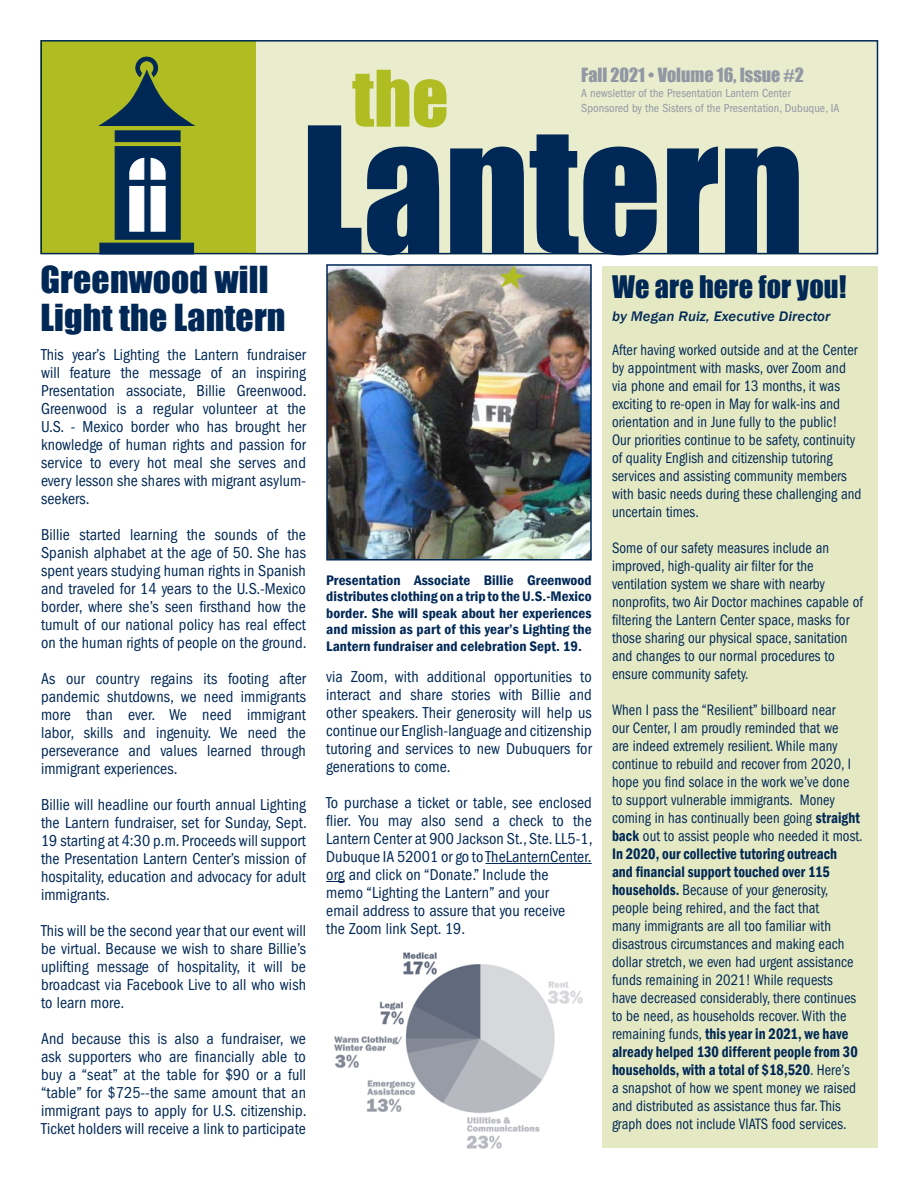
<style>
.page{position:relative;width:918px;height:1188px;background:#fff}
.page>*{position:absolute;margin:0;border:0;box-sizing:border-box;transform-origin:0 0}
.t1{font:162px "Impact";color:#002856}
.t2{font:72px "Impact";color:#afbc22}
.t3{font:34.2px/37.5px "Impact";letter-spacing:.005em;color:#002856;scale:1.04 1}
.t4{font:28.5px "Impact";letter-spacing:.005em;color:#002856}
.t5{font:18px "Impact";color:#9198a3}
.t6{font:condensed 16.35px/18px "ITC Franklin Gothic Std";letter-spacing:.005em;color:#002856;text-align:justify}
.t7{font:condensed 15.6px/18px "ITC Franklin Gothic Std";letter-spacing:.005em;color:#002856;scale:.93 1}
.t8{font:600 condensed 15.6px/18px "Franklin Gothic";letter-spacing:.005em;color:#002856;scale:.93 1}
.t9{font:600 condensed 14.25px/16.5px "Franklin Gothic";letter-spacing:.005em;color:#002856;text-align:justify;scale:1.05 1}
.t10{font:italic 500 14.25px "Franklin Gothic";letter-spacing:.005em;color:#002856;scale:1.05 1}
.t11{font:condensed 12px/15px "ITC Franklin Gothic Std";letter-spacing:.005em;color:#9198a3}
.s1{font-family:"Franklin Gothic";font-weight:600}
.s2{font-family:"ITC Franklin Gothic Std";font-weight:400}
</style>
<div class="page">
<div style="left:602px;top:266px;width:276px;height:882px;background:#e5e9c3"></div>
<img style="left:329px;top:267px;width:260px;height:291px">
<div style="left:326px;top:264px;width:266px;height:297px;border:2px solid #002856"></div>
<div style="left:253px;top:42px;width:625px;height:213px;background:#e9eccd"></div>
<div style="left:40px;top:40px;width:216px;height:214px;background:#afbc22"></div>
<div style="left:40px;top:40px;width:838px;height:214px;border:2px solid #002856"></div>
<div style="left:115px;top:146px;width:66px;height:94px;background:#002856;border:1px solid #002856"></div>
<div style="left:99px;top:243px;width:95px;height:11px;background:#002856"></div>
<svg style="left:99px;top:56px;width:95px;height:70px"></svg>
<div style="left:115px;top:130px;width:65px;height:12px;background:#002856;border:1px solid #002856"></div>
<svg style="left:129px;top:157px;width:37px;height:75px"></svg>
<hr style="left:485px;top:863px;width:107px;height:1px;background:#002856">
<svg style="left:326px;top:881px;width:19px;height:1px"></svg>
<svg style="left:500px;top:265px;width:26px;height:25px"></svg>
<img style="left:334px;top:952px;width:249px;height:197px">
<h3 class="t3" style="left:40px;top:260px;width:237px">Greenwood will<br>Light the Lantern</h3>
<h2 class="t2" style="left:352px;top:43px;width:98px">the</h2>
<p class="t5" style="left:581px;top:61px;width:224px">Fall 2021 • Volume 16, Issue #2</p>
<p class="t11" style="left:581px;top:86px;width:260px">A newsletter of the Presentation Lantern Center<br>Sponsored by the Sisters of the Presentation, Dubuque, IA</p>
<h1 class="t1" style="left:301px;top:64px;width:504px">Lantern</h1>
<h3 class="t4" style="left:612px;top:265px;width:236px">We are here for you!</h3>
<p class="t10" style="left:612px;top:307px;width:209px">by Megan Ruiz, Executive Director</p>
<p class="t6" style="left:41px;top:346px;width:267px">This year’s Lighting the Lantern fundraiser will feature the message of an inspiring Presentation associate, Billie Greenwood.<br>Greenwood is a regular volunteer at the U.S. - Mexico border who has brought her knowledge of human rights and passion for service to every hot meal she serves and every lesson she shares with migrant asylum&shy;seekers.</p>
<p class="t6" style="left:41px;top:526px;width:267px">Billie started learning the sounds of the Spanish alphabet at the age of 50. She has spent years studying human rights in Spanish and traveled for 14 years to the U.S.-Mexico border, where she’s seen firsthand how the tumult of our national policy has real effect on the human rights of people on the ground.</p>
<p class="t6" style="left:41px;top:670px;width:266px">As our country regains its footing after pandemic shutdowns, we need immigrants more than ever. We need immigrant labor, skills and ingenuity. We need the perseverance and values learned through immigrant experiences.</p>
<p class="t6" style="left:41px;top:796px;width:267px">Billie will headline our fourth annual Lighting the Lantern fundraiser, set for Sunday, Sept.<br>19 starting at 4:30 p.m. Proceeds will support the Presentation Lantern Center’s mission of hospitality, education and advocacy for adult immigrants.</p>
<p class="t6" style="left:41px;top:922px;width:266px">This will be the second year that our event will be virtual. Because we wish to share Billie’s uplifting message of hospitality, it will be broadcast via Facebook Live to all who wish to learn more.</p>
<p class="t6" style="left:41px;top:1030px;width:267px">And because this is also a fundraiser, we ask supporters who are financially able to buy a “seat” at the table for $90 or a full “table” for $725--the same amount that an immigrant pays to apply for U.S. citizenship.<br>Ticket holders will receive a link to participate</p>
<p class="t9" style="left:326px;top:572px;width:254px">Presentation Associate Billie Greenwood distributes clothing on a trip to the U.S.-Mexico border. She will speak about her experiences and mission as part of this year’s Lighting the Lantern fundraiser and celebration Sept. 19.</p>
<p class="t6" style="left:326px;top:668px;width:267px">via Zoom, with additional opportunities to interact and share stories with Billie and other speakers. Their generosity will help us continue our English-language and citizenship tutoring and services to new Dubuquers for generations to come.</p>
<p class="t6" style="left:326px;top:794px;width:268px;text-align:left">To purchase a ticket or table, see enclosed flier. You may also send a check to the Lantern Center at 900 Jackson St., Ste. LL5-1, Dubuque IA 52001 or go to TheLanternCenter. org and click on “Donate.” Include the<br>memo “Lighting the Lantern” and your<br>email address to assure that you receive<br>the Zoom link Sept. 19.</p>
<p class="t7" style="left:612px;top:341px;width:270px">After having worked outside and at the Center by appointment with masks, over Zoom and via phone and email for 13 months, it was exciting to re-open in May for walk-ins and orientation and in June fully to the public!<br>Our priorities continue to be safety, continuity of quality English and citizenship tutoring services and assisting community members with basic needs during these challenging and uncertain times.</p>
<p class="t7" style="left:612px;top:539px;width:271px">Some of our safety measures include an improved, high-quality air filter for the ventilation system we share with nearby nonprofits, two Air Doctor machines capable of filtering the Lantern Center space, masks for those sharing our physical space, sanitation and changes to our normal procedures to ensure community safety.</p>
<p class="t7" style="left:612px;top:701px;width:271px">When I pass the “Resilient” billboard near<br>our Center, I am proudly reminded that we<br>are indeed extremely resilient. While many continue to rebuild and recover from 2020, I hope you find solace in the work we’ve done to support vulnerable immigrants. Money coming in has continually been going <span class="s1">straight back</span> out to assist people who needed it most.</p>
<p class="t8" style="left:612px;top:845px;width:244px">In 2020, our collective tutoring outreach and financial support touched over 115</p>
<p class="t7" style="left:612px;top:881px;width:264px"><span class="s1">households.</span> Because of your generosity, people being rehired, and the fact that<br>many immigrants are all too familiar with disastrous circumstances and making each dollar stretch, we even had urgent assistance funds remaining in 2021! While requests have decreased considerably, there continues to be need, as households recover. With the</p>
<p class="t8" style="left:612px;top:1024px;width:266px"><span class="s2">remaining funds,</span> this year in 2021, we have already helped 130 different people from 30 households, with a total of $18,520<span class="s2">. Here’s</span></p>
<p class="t7" style="left:612px;top:1079px;width:264px">a snapshot of how we spent money we raised and distributed as assistance thus far. This graph does not include VIATS food services.</p>
</div>
